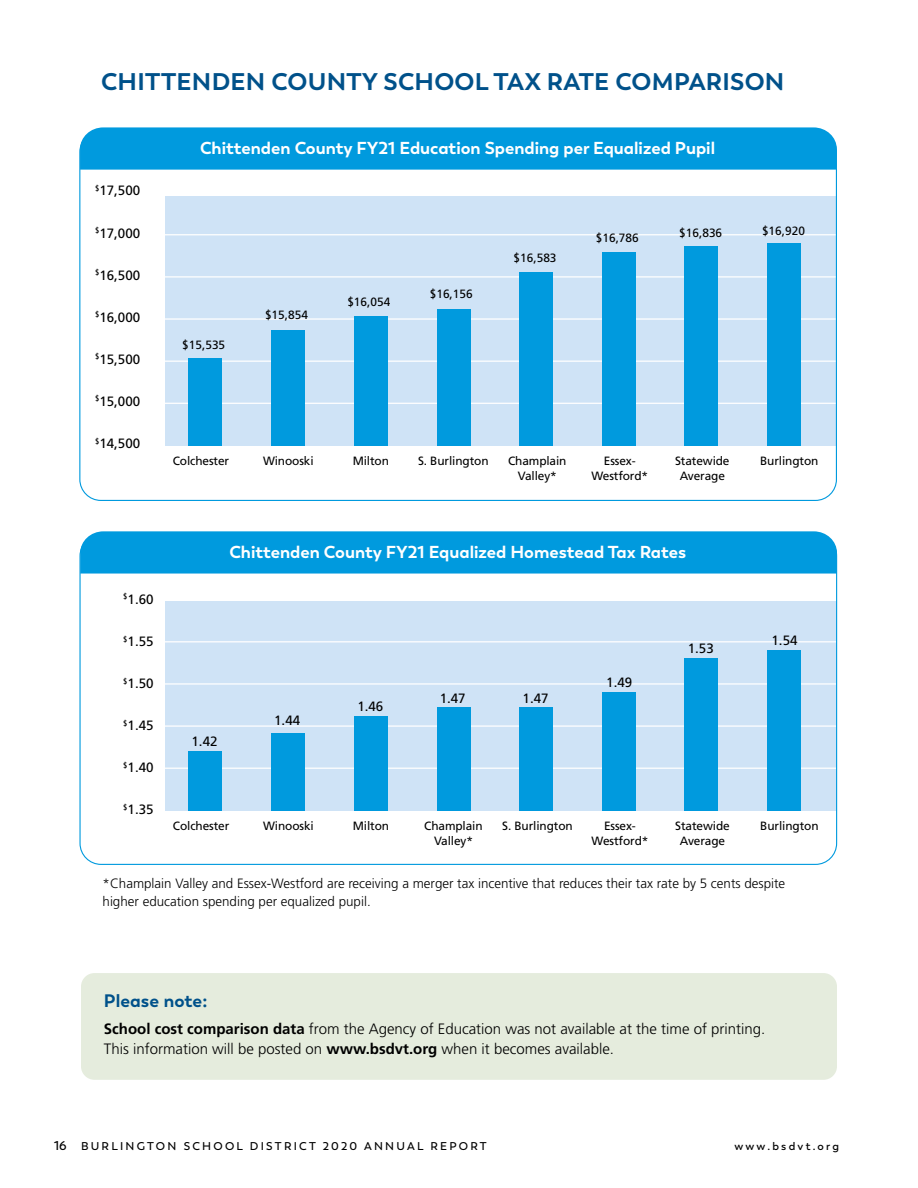
<style>
.page{position:relative;width:918px;height:1188px;background:#fff}
.page>*{position:absolute;margin:0;border:0;box-sizing:border-box;transform-origin:0 0}
.t1{font:700 24px "Trenda";letter-spacing:.01em;color:#00518a}
.t2{font:700 18px "Trenda";letter-spacing:.005em;color:#00518a}
.t3{font:700 17.25px "Trenda";color:#fff}
.t4{font:300 15px/20.2px "Frutiger LT Std";color:#000}
.t5{font:300 13.5px/18px "Frutiger LT Std";color:#000}
.t6{font:13.5px "Frutiger LT Std";color:#000}
.t7{font:12px "Frutiger LT Std";letter-spacing:-.01em;color:#000}
.t8{font:600 11.25px "Trenda";letter-spacing:.2em;color:#000}
.s1{font-weight:700}
.s2{font-size:12.75px}
</style>
<div class="page">
<div style="left:165px;top:196px;width:672px;height:250px;background:#cfe3f6"></div>
<hr style="left:160px;top:234px;width:677px;height:1px;background:#fff">
<hr style="left:160px;top:276px;width:677px;height:2px;background:#fff">
<hr style="left:160px;top:318px;width:677px;height:2px;background:#fff">
<hr style="left:160px;top:361px;width:677px;height:1px;background:#fff">
<hr style="left:160px;top:403px;width:677px;height:1px;background:#fff">
<div style="left:165px;top:601px;width:672px;height:210px;background:#cfe3f6"></div>
<hr style="left:160px;top:641px;width:677px;height:1px;background:#fff">
<hr style="left:160px;top:683px;width:677px;height:2px;background:#fff">
<hr style="left:160px;top:725px;width:677px;height:2px;background:#fff">
<hr style="left:160px;top:768px;width:677px;height:1px;background:#fff">
<div style="left:188px;top:751px;width:34px;height:60px;background:#009ade"></div>
<div style="left:271px;top:734px;width:34px;height:77px;background:#009ade"></div>
<div style="left:354px;top:716px;width:33px;height:95px;background:#009ade"></div>
<div style="left:437px;top:708px;width:34px;height:103px;background:#009ade"></div>
<div style="left:520px;top:708px;width:33px;height:103px;background:#009ade"></div>
<div style="left:603px;top:692px;width:33px;height:119px;background:#009ade"></div>
<div style="left:684px;top:658px;width:34px;height:153px;background:#009ade"></div>
<div style="left:768px;top:650px;width:33px;height:161px;background:#009ade"></div>
<div style="left:81px;top:973px;width:756px;height:107px;background:#e5ecdd;border-radius:14px"></div>
<div style="left:80px;top:531px;width:757px;height:43px;background:#009ade"></div>
<div style="left:188px;top:358px;width:33px;height:88px;background:#009ade"></div>
<div style="left:271px;top:330px;width:33px;height:116px;background:#009ade"></div>
<div style="left:354px;top:316px;width:33px;height:130px;background:#009ade"></div>
<div style="left:437px;top:309px;width:33px;height:137px;background:#009ade"></div>
<div style="left:519px;top:273px;width:34px;height:173px;background:#009ade"></div>
<div style="left:603px;top:252px;width:33px;height:194px;background:#009ade"></div>
<div style="left:684px;top:247px;width:34px;height:199px;background:#009ade"></div>
<div style="left:767px;top:244px;width:34px;height:202px;background:#009ade"></div>
<div style="left:80px;top:127px;width:757px;height:43px;background:#009ade"></div>
<h1 class="t1" style="left:101px;top:66px;width:685px">CHITTENDEN COUNTY SCHOOL TAX RATE COMPARISON</h1>
<p class="t6" style="left:95px;top:183px;width:47px"><sup>$</sup>17,500</p>
<p class="t6" style="left:95px;top:225px;width:47px"><sup>$</sup>17,000</p>
<p class="t6" style="left:95px;top:267px;width:47px"><sup>$</sup>16,500</p>
<p class="t6" style="left:95px;top:309px;width:47px"><sup>$</sup>16,000</p>
<p class="t6" style="left:95px;top:351px;width:47px"><sup>$</sup>15,500</p>
<p class="t6" style="left:95px;top:393px;width:47px"><sup>$</sup>15,000</p>
<p class="t6" style="left:95px;top:435px;width:47px"><sup>$</sup>14,500</p>
<h3 class="t3" style="left:200px;top:138px;width:517px">Chittenden County FY21 Education Spending per Equalized Pupil</h3>
<p class="t7" style="left:182px;top:338px;width:44px">$15,535</p>
<p class="t7" style="left:265px;top:308px;width:44px">$15,854</p>
<p class="t7" style="left:347px;top:295px;width:44px">$16,054</p>
<p class="t7" style="left:430px;top:287px;width:44px">$16,156</p>
<p class="t7" style="left:514px;top:251px;width:44px">$16,583</p>
<p class="t7" style="left:596px;top:230px;width:44px">$16,786</p>
<p class="t7" style="left:679px;top:226px;width:44px">$16,836</p>
<p class="t7" style="left:762px;top:223px;width:44px">$16,920</p>
<p class="t7" style="left:173px;top:453px;width:58px">Colchester</p>
<p class="t7" style="left:263px;top:453px;width:52px">Winooski</p>
<p class="t7" style="left:353px;top:453px;width:38px">Milton</p>
<p class="t7" style="left:418px;top:453px;width:72px">S. Burlington</p>
<p class="t7" style="left:508px;top:453px;width:60px">Champlain</p>
<p class="t7" style="left:604px;top:453px;width:33px">Essex-</p>
<p class="t7" style="left:675px;top:453px;width:56px">Statewide</p>
<p class="t7" style="left:760px;top:453px;width:60px">Burlington</p>
<p class="t7" style="left:518px;top:468px;width:40px">Valley*</p>
<p class="t7" style="left:591px;top:468px;width:58px">Westford*</p>
<p class="t7" style="left:680px;top:468px;width:47px">Average</p>
<p class="t6" style="left:123px;top:591px;width:32px"><sup>$</sup>1.60</p>
<p class="t6" style="left:123px;top:633px;width:32px"><sup>$</sup>1.55</p>
<p class="t6" style="left:123px;top:675px;width:32px"><sup>$</sup>1.50</p>
<p class="t6" style="left:123px;top:718px;width:32px"><sup>$</sup>1.45</p>
<p class="t6" style="left:123px;top:760px;width:32px"><sup>$</sup>1.40</p>
<p class="t6" style="left:123px;top:802px;width:32px"><sup>$</sup>1.35</p>
<h3 class="t3" style="left:229px;top:542px;width:458px">Chittenden County FY21 Equalized Homestead Tax Rates</h3>
<p class="t6" style="left:192px;top:734px;width:28px">1.42</p>
<p class="t6" style="left:274px;top:713px;width:28px">1.44</p>
<p class="t6" style="left:357px;top:699px;width:28px">1.46</p>
<p class="t6" style="left:440px;top:691px;width:28px">1.47</p>
<p class="t6" style="left:523px;top:691px;width:28px">1.47</p>
<p class="t6" style="left:606px;top:674px;width:28px">1.49</p>
<p class="t6" style="left:688px;top:641px;width:28px">1.53</p>
<p class="t6" style="left:772px;top:633px;width:28px">1.54</p>
<p class="t7" style="left:173px;top:818px;width:58px">Colchester</p>
<p class="t7" style="left:263px;top:818px;width:52px">Winooski</p>
<p class="t7" style="left:353px;top:818px;width:38px">Milton</p>
<p class="t7" style="left:424px;top:818px;width:60px">Champlain</p>
<p class="t7" style="left:502px;top:818px;width:72px">S. Burlington</p>
<p class="t7" style="left:604px;top:818px;width:33px">Essex-</p>
<p class="t7" style="left:675px;top:818px;width:56px">Statewide</p>
<p class="t7" style="left:760px;top:818px;width:60px">Burlington</p>
<p class="t7" style="left:434px;top:833px;width:40px">Valley*</p>
<p class="t7" style="left:592px;top:833px;width:58px">Westford*</p>
<p class="t7" style="left:680px;top:833px;width:47px">Average</p>
<p class="t5" style="left:103px;top:874px;width:684px">*Champlain Valley and Essex-Westford are receiving a merger tax incentive that reduces their tax rate by 5 cents despite higher education spending per equalized pupil.</p>
<h2 class="t2" style="left:104px;top:989px;width:105px">Please note:</h2>
<p class="t4" style="left:104px;top:1018px;width:663px"><span class="s1">School cost comparison data</span> from the Agency of Education was not available at the time of printing.<br>This information will be posted on <span class="s1">www.bsdvt.org</span> when it becomes available.</p>
<p class="t8" style="left:54px;top:1140px;width:434px"><span class="s2">16</span> BURLINGTON SCHOOL DISTRICT 2020 ANNUAL REPORT</p>
<p class="t8" style="left:734px;top:1140px;width:106px">www.bsdvt.org</p>
</div>
